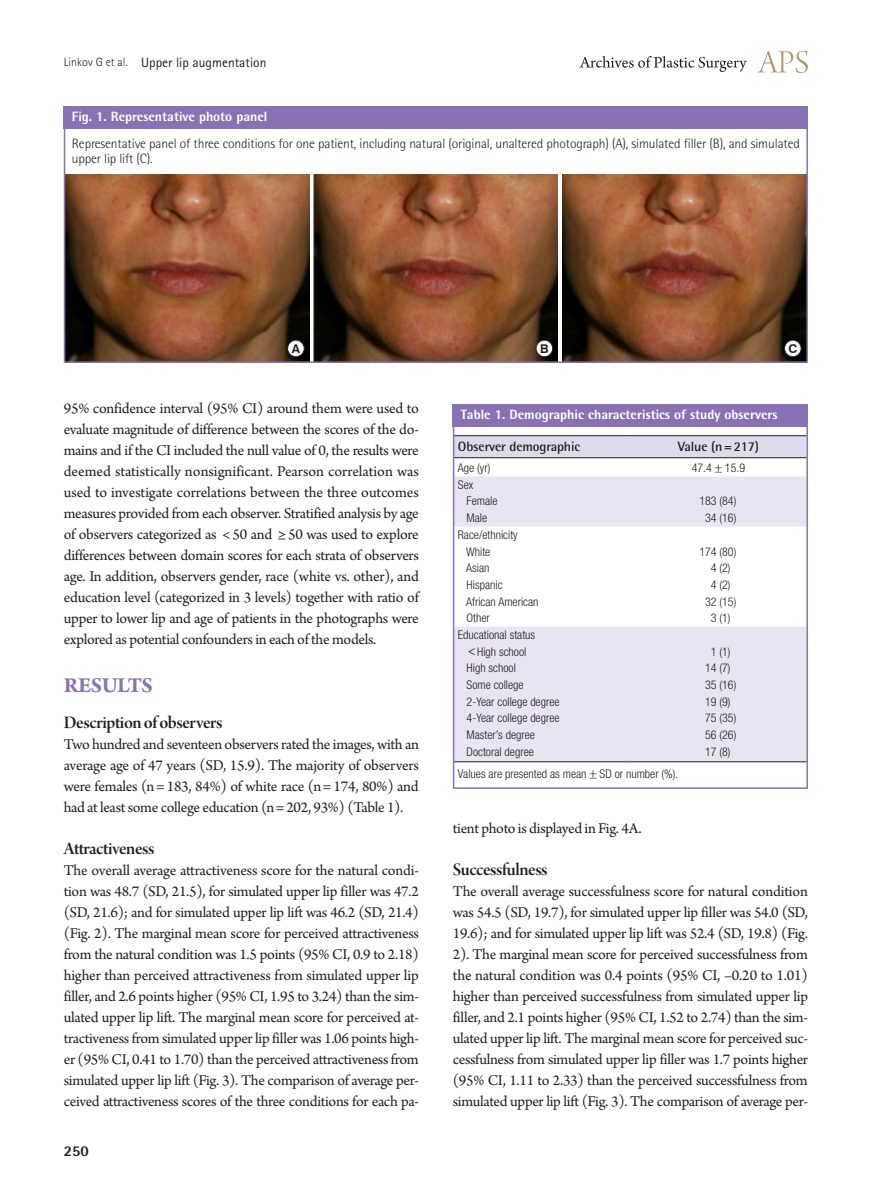
<style>
.page{position:relative;width:893px;height:1191px;background:#fff}
.page>*{position:absolute;margin:0;border:0;box-sizing:border-box;transform-origin:0 0}
.대제목{font:700 22.5px "Arno Pro";letter-spacing:-.02em;color:#8972b3}
.중제목{font:18.75px "Arno Pro Smbd Display";letter-spacing:-.025em;color:#231f20}
.본문_0{font:15.75px/21px "Arno Pro";letter-spacing:-.02em;color:#231f20;text-align:justify}
.t1{font:800 15px "Rotis Semi Sans Std";color:#231f20}
.그림설명{font:300 13.5px/15px "Rotis Semi Sans Std";letter-spacing:-.01em;color:#231f20}
.표그림제목{font:800 13.5px "Rotis Semi Sans Std";color:#fff}
.하시라_제목{font:13.5px "Rotis Sans Serif Std";color:#231f20}
.표열제목{font:700 13.5px "Rotis Semi Sans Std";letter-spacing:-.01em;color:#231f20}
.t2{font:700 12.15px "Swiss 721 BT";color:#231f20}
.표본문{font:300 condensed 12px "Helvetica Neue LT Std";color:#231f20}
.s1{font-weight:300;font-size:12px}
.s2{font-family:"Dotum";font-weight:400;font-stretch:normal}
</style>
<div class="page">
<svg style="left:757px;top:51px;width:51px;height:22px"></svg>
<svg style="left:579px;top:56px;width:168px;height:16px"></svg>
<svg style="left:456px;top:436px;width:349px;height:23px;background:#ddd8e8"></svg>
<svg style="left:456px;top:476px;width:349px;height:285px;fill:#e8e4f1"></svg>
<hr style="left:454px;top:435px;width:176px;height:1px;background:#231f20">
<hr style="left:630px;top:435px;width:177px;height:1px;background:#231f20">
<hr style="left:454px;top:457px;width:176px;height:1px;background:#231f20">
<hr style="left:630px;top:457px;width:177px;height:1px;background:#231f20">
<hr style="left:454px;top:761px;width:176px;height:1px;background:#231f20">
<hr style="left:630px;top:761px;width:177px;height:1px;background:#231f20">
<div style="left:453px;top:404px;width:355px;height:23px;background:#8972b3"></div>
<div style="left:453px;top:404px;width:355px;height:385px;border:2px solid #8972b3"></div>
<div style="left:64px;top:106px;width:744px;height:23px;background:#8972b3"></div>
<img style="left:67px;top:175px;width:242px;height:185px">
<img style="left:314px;top:175px;width:244px;height:185px">
<img style="left:562px;top:175px;width:243px;height:185px">
<div style="left:288px;top:340px;width:16px;height:17px;background:#fff;border-radius:50%"></div>
<div style="left:287px;top:340px;width:17px;height:17px;border:1px solid #231f20;border-radius:50%"></div>
<div style="left:536px;top:340px;width:17px;height:17px;background:#fff;border-radius:50%"></div>
<div style="left:536px;top:340px;width:17px;height:17px;border:1px solid #231f20;border-radius:50%"></div>
<div style="left:784px;top:340px;width:17px;height:17px;background:#fff;border-radius:50%"></div>
<div style="left:784px;top:340px;width:17px;height:17px;border:1px solid #231f20;border-radius:50%"></div>
<div style="left:64px;top:106px;width:744px;height:257px;border:2px solid #8972b3"></div>
<p class="하시라_제목" style="left:64px;top:54px;width:204px"><span class="s1">Linkov G et al.</span> Upper lip augmentation</p>
<p class="표그림제목" style="left:72px;top:108px;width:197px">Fig. 1. Representative photo panel</p>
<p class="그림설명" style="left:72px;top:136px;width:730px">Representative panel of three conditions for one patient, including natural (original, unaltered photograph) (A), simulated filler (B), and simulated upper lip lift (C).</p>
<p class="t2" style="left:292px;top:341px;width:10px">A</p>
<p class="t2" style="left:540px;top:341px;width:10px">B</p>
<p class="t2" style="left:788px;top:341px;width:10px">C</p>
<p class="본문_0" style="left:64px;top:399px;width:357px">95% confidence interval (95% CI) around them were used to evaluate magnitude of difference between the scores of the do&shy;mains and if the CI included the null value of 0, the results were deemed statistically nonsignificant. Pearson correlation was used to investigate correlations between the three outcomes measures provided from each observer. Stratified analysis by age of observers categorized as &lt; 50 and ≥ 50 was used to explore differences between domain scores for each strata of observers age. In addition, observers gender, race (white vs. other), and education level (categorized in 3 levels) together with ratio of upper to lower lip and age of patients in the photographs were explored as potential confounders in each of the models.</p>
<p class="대제목" style="left:64px;top:672px;width:91px">RESULTS</p>
<p class="중제목" style="left:64px;top:712px;width:160px">Description of observers</p>
<p class="본문_0" style="left:64px;top:735px;width:357px">Two hundred and seventeen observers rated the images, with an average age of 47 years (SD, 15.9). The majority of observers were females (n = 183, 84%) of white race (n = 174, 80%) and had at least some college education (n = 202, 93%) (Table 1).</p>
<p class="중제목" style="left:64px;top:838px;width:92px">Attractiveness</p>
<p class="본문_0" style="left:64px;top:861px;width:357px">The overall average attractiveness score for the natural condi&shy;tion was 48.7 (SD, 21.5), for simulated upper lip filler was 47.2 (SD, 21.6); and for simulated upper lip lift was 46.2 (SD, 21.4) (Fig. 2). The marginal mean score for perceived attractiveness from the natural condition was 1.5 points (95% CI, 0.9 to 2.18) higher than perceived attractiveness from simulated upper lip filler, and 2.6 points higher (95% CI, 1.95 to 3.24) than the sim&shy;ulated upper lip lift. The marginal mean score for perceived at&shy;tractiveness from simulated upper lip filler was 1.06 points high&shy;er (95% CI, 0.41 to 1.70) than the perceived attractiveness from simulated upper lip lift (Fig. 3). The comparison of average per&shy;ceived attractiveness scores of the three conditions for each pa-</p>
<p class="t1" style="left:64px;top:1141px;width:27px">250</p>
<p class="표그림제목" style="left:461px;top:406px;width:318px">Table 1. Demographic characteristics of study observers</p>
<p class="표열제목" style="left:458px;top:438px;width:124px">Observer demographic</p>
<p class="표열제목" style="left:678px;top:438px;width:83px">Value (n=217)</p>
<p class="표본문" style="left:458px;top:461px;width:34px">Age (yr)</p>
<p class="표본문" style="left:692px;top:461px;width:55px">47.4<span class="s2">±</span>15.9</p>
<p class="표본문" style="left:458px;top:477px;width:17px">Sex</p>
<p class="표본문" style="left:467px;top:494px;width:32px">Female</p>
<p class="표본문" style="left:699px;top:494px;width:39px">183 (84)</p>
<p class="표본문" style="left:467px;top:511px;width:22px">Male</p>
<p class="표본문" style="left:705px;top:511px;width:33px">34 (16)</p>
<p class="표본문" style="left:458px;top:528px;width:61px">Race/ethnicity</p>
<p class="표본문" style="left:466px;top:544px;width:26px">White</p>
<p class="표본문" style="left:699px;top:544px;width:39px">174 (80)</p>
<p class="표본문" style="left:466px;top:561px;width:25px">Asian</p>
<p class="표본문" style="left:711px;top:561px;width:21px">4 (2)</p>
<p class="표본문" style="left:467px;top:578px;width:37px">Hispanic</p>
<p class="표본문" style="left:711px;top:578px;width:21px">4 (2)</p>
<p class="표본문" style="left:466px;top:594px;width:74px">African American</p>
<p class="표본문" style="left:705px;top:594px;width:33px">32 (15)</p>
<p class="표본문" style="left:467px;top:611px;width:25px">Other</p>
<p class="표본문" style="left:711px;top:611px;width:21px">3 (1)</p>
<p class="표본문" style="left:458px;top:628px;width:79px">Educational status</p>
<p class="표본문" style="left:468px;top:644px;width:60px"><span class="s2">&lt;</span>High school</p>
<p class="표본문" style="left:711px;top:644px;width:21px">1 (1)</p>
<p class="표본문" style="left:467px;top:661px;width:51px">High school</p>
<p class="표본문" style="left:705px;top:661px;width:27px">14 (7)</p>
<p class="표본문" style="left:467px;top:678px;width:59px">Some college</p>
<p class="표본문" style="left:705px;top:678px;width:33px">35 (16)</p>
<p class="표본문" style="left:467px;top:694px;width:95px">2-Year college degree</p>
<p class="표본문" style="left:705px;top:694px;width:27px">19 (9)</p>
<p class="표본문" style="left:467px;top:711px;width:95px">4-Year college degree</p>
<p class="표본문" style="left:705px;top:711px;width:33px">75 (35)</p>
<p class="표본문" style="left:467px;top:728px;width:70px">Master’s degree</p>
<p class="표본문" style="left:705px;top:728px;width:33px">56 (26)</p>
<p class="표본문" style="left:467px;top:744px;width:69px">Doctoral degree</p>
<p class="표본문" style="left:705px;top:744px;width:27px">17 (8)</p>
<p class="표본문" style="left:458px;top:767px;width:222px">Values are presented as mean<span class="s2">±</span>SD or number (%).</p>
<p class="본문_0" style="left:453px;top:819px;width:190px">tient photo is displayed in Fig. 4A.</p>
<p class="중제목" style="left:453px;top:859px;width:96px">Successfulness</p>
<p class="본문_0" style="left:453px;top:882px;width:357px">The overall average successfulness score for natural condition was 54.5 (SD, 19.7), for simulated upper lip filler was 54.0 (SD, 19.6); and for simulated upper lip lift was 52.4 (SD, 19.8) (Fig.<br>2). The marginal mean score for perceived successfulness from the natural condition was 0.4 points (95% CI, –0.20 to 1.01) higher than perceived successfulness from simulated upper lip filler, and 2.1 points higher (95% CI, 1.52 to 2.74) than the sim&shy;ulated upper lip lift. The marginal mean score for perceived suc&shy;cessfulness from simulated upper lip filler was 1.7 points higher (95% CI, 1.11 to 2.33) than the perceived successfulness from simulated upper lip lift (Fig. 3). The comparison of average per-</p>
</div>
